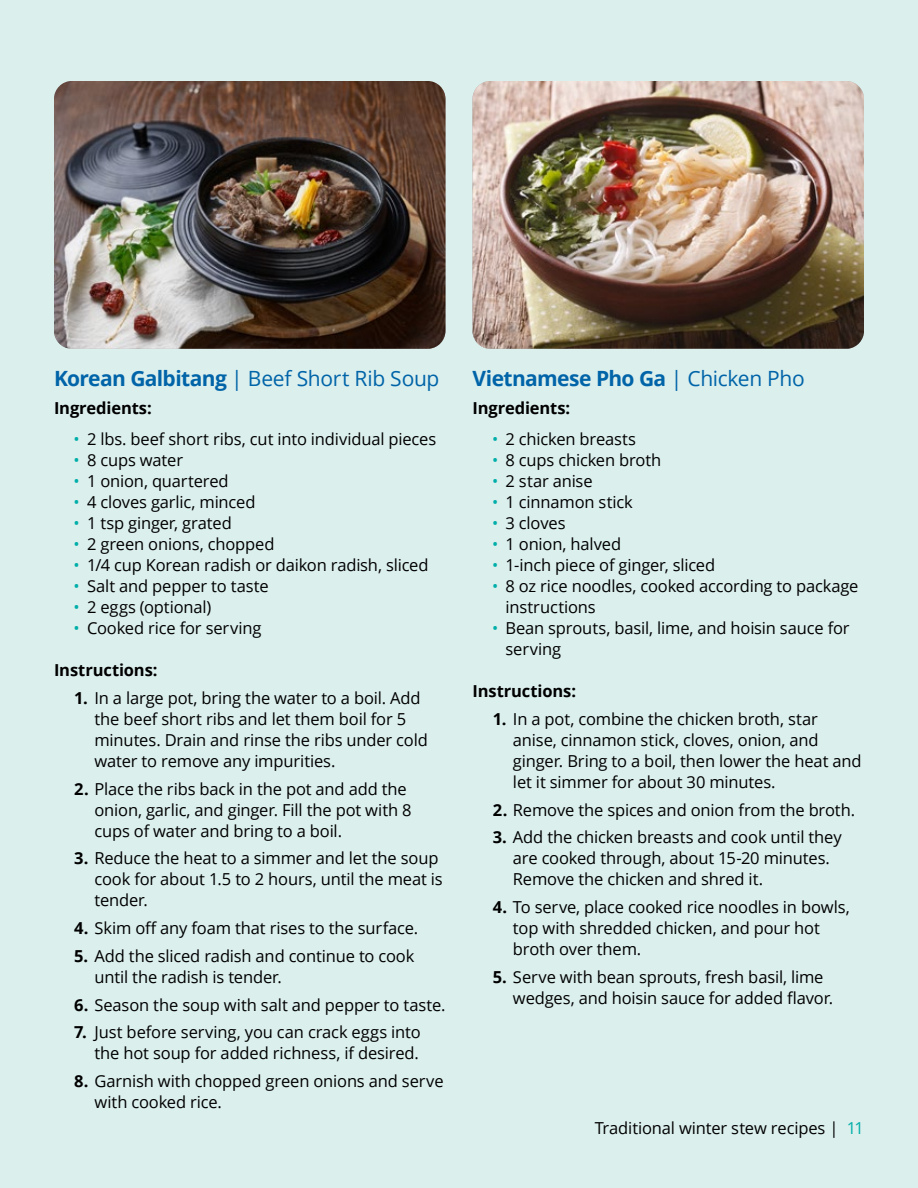
<style>
.page{position:relative;width:918px;height:1188px;background:#dbefed}
.page>*{position:absolute;margin:0;border:0;box-sizing:border-box;transform-origin:0 0}
.t1{font:21px "Open Sans";letter-spacing:-.01em;color:#0064a8}
.t2{font:700 21px "Open Sans";letter-spacing:-.03em;color:#0064a8}
.t3{font:16.5px/21px "Open Sans";letter-spacing:-.01em;color:#000}
.t4{font:700 16.5px "Open Sans";letter-spacing:-.01em;color:#000}
.t5{font:16.5px "Open Sans";color:#00aea9}
.s1{font-weight:700}
.s2{color:#00aea9}
.s3{font-weight:400}
</style>
<div class="page">
<img style="left:54px;top:81px;width:392px;height:268px">
<img style="left:472px;top:81px;width:392px;height:268px">
<p class="t1" style="left:54px;top:364px;width:387px"><span class="s1">Korean Galbitang</span> | Beef Short Rib Soup</p>
<p class="t4" style="left:54px;top:396px;width:99px">Ingredients:</p>
<p class="t3" style="left:74px;top:428px;width:364px"><span class="s2">•</span> 2 lbs. beef short ribs, cut into individual pieces</p>
<p class="t3" style="left:74px;top:449px;width:111px"><span class="s2">•</span> 8 cups water</p>
<p class="t3" style="left:74px;top:470px;width:157px"><span class="s2">•</span> 1 onion, quartered</p>
<p class="t3" style="left:74px;top:491px;width:184px"><span class="s2">•</span> 4 cloves garlic, minced</p>
<p class="t3" style="left:74px;top:512px;width:160px"><span class="s2">•</span> 1 tsp ginger, grated</p>
<p class="t3" style="left:74px;top:533px;width:203px"><span class="s2">•</span> 2 green onions, chopped</p>
<p class="t3" style="left:74px;top:554px;width:357px"><span class="s2">•</span> 1/4 cup Korean radish or daikon radish, sliced</p>
<p class="t3" style="left:74px;top:575px;width:197px"><span class="s2">•</span> Salt and pepper to taste</p>
<p class="t3" style="left:74px;top:596px;width:139px"><span class="s2">•</span> 2 eggs (optional)</p>
<p class="t3" style="left:74px;top:617px;width:189px"><span class="s2">•</span> Cooked rice for serving</p>
<p class="t4" style="left:54px;top:658px;width:105px">Instructions:</p>
<p class="t3" style="left:94px;top:687px;width:335px;text-indent:-20px"><span class="s1">1.</span> In a large pot, bring the water to a boil. Add the beef short ribs and let them boil for 5 minutes. Drain and rinse the ribs under cold water to remove any impurities.</p>
<p class="t3" style="left:94px;top:778px;width:319px;text-indent:-20px"><span class="s1">2.</span> Place the ribs back in the pot and add the onion, garlic, and ginger. Fill the pot with 8 cups of water and bring to a boil.</p>
<p class="t3" style="left:94px;top:847px;width:350px;text-indent:-20px"><span class="s1">3.</span> Reduce the heat to a simmer and let the soup cook for about 1.5 to 2 hours, until the meat is tender.</p>
<p class="t3" style="left:74px;top:917px;width:345px"><span class="s1">4.</span> Skim off any foam that rises to the surface.</p>
<p class="t3" style="left:94px;top:945px;width:321px;text-indent:-20px"><span class="s1">5.</span> Add the sliced radish and continue to cook until the radish is tender.</p>
<p class="t3" style="left:74px;top:994px;width:373px"><span class="s1">6.</span> Season the soup with salt and pepper to taste.</p>
<p class="t3" style="left:74px;top:1022px;width:348px;text-align:right"><span class="s1">7.</span> Just before serving, you can crack eggs into the hot soup for added richness, if desired.</p>
<p class="t3" style="left:95px;top:1070px;width:351px;text-indent:-20px"><span class="s1">8.</span> Garnish with chopped green onions and serve with cooked rice.</p>
<p class="t2" style="left:472px;top:364px;width:334px">Vietnamese Pho Ga <span class="s3">| Chicken Pho</span></p>
<p class="t4" style="left:472px;top:396px;width:99px">Ingredients:</p>
<p class="t3" style="left:492px;top:428px;width:146px"><span class="s2">•</span> 2 chicken breasts</p>
<p class="t3" style="left:492px;top:449px;width:171px"><span class="s2">•</span> 8 cups chicken broth</p>
<p class="t3" style="left:492px;top:470px;width:102px"><span class="s2">•</span> 2 star anise</p>
<p class="t3" style="left:492px;top:491px;width:142px"><span class="s2">•</span> 1 cinnamon stick</p>
<p class="t3" style="left:492px;top:512px;width:75px"><span class="s2">•</span> 3 cloves</p>
<p class="t3" style="left:492px;top:533px;width:131px"><span class="s2">•</span> 1 onion, halved</p>
<p class="t3" style="left:492px;top:554px;width:225px"><span class="s2">•</span> 1-inch piece of ginger, sliced</p>
<p class="t3" style="left:506px;top:575px;width:355px;text-indent:-13px"><span class="s2">•</span> 8 oz rice noodles, cooked according to package instructions</p>
<p class="t3" style="left:506px;top:617px;width:346px;text-indent:-13px"><span class="s2">•</span> Bean sprouts, basil, lime, and hoisin sauce for serving</p>
<p class="t4" style="left:472px;top:679px;width:105px">Instructions:</p>
<p class="t3" style="left:513px;top:708px;width:350px;text-indent:-20px"><span class="s1">1.</span> In a pot, combine the chicken broth, star anise, cinnamon stick, cloves, onion, and ginger. Bring to a boil, then lower the heat and let it simmer for about 30 minutes.</p>
<p class="t3" style="left:493px;top:799px;width:364px"><span class="s1">2.</span> Remove the spices and onion from the broth.</p>
<p class="t3" style="left:513px;top:826px;width:330px;text-indent:-20px"><span class="s1">3.</span> Add the chicken breasts and cook until they are cooked through, about 15-20 minutes.<br>Remove the chicken and shred it.</p>
<p class="t3" style="left:513px;top:896px;width:338px;text-indent:-20px"><span class="s1">4.</span> To serve, place cooked rice noodles in bowls, top with shredded chicken, and pour hot broth over them.</p>
<p class="t3" style="left:513px;top:966px;width:322px;text-indent:-20px"><span class="s1">5.</span> Serve with bean sprouts, fresh basil, lime wedges, and hoisin sauce for added flavor.</p>
<p class="t3" style="left:595px;top:1117px;width:245px">Traditional winter stew recipes |</p>
<p class="t5" style="left:847px;top:1117px;width:19px">11</p>
</div>
